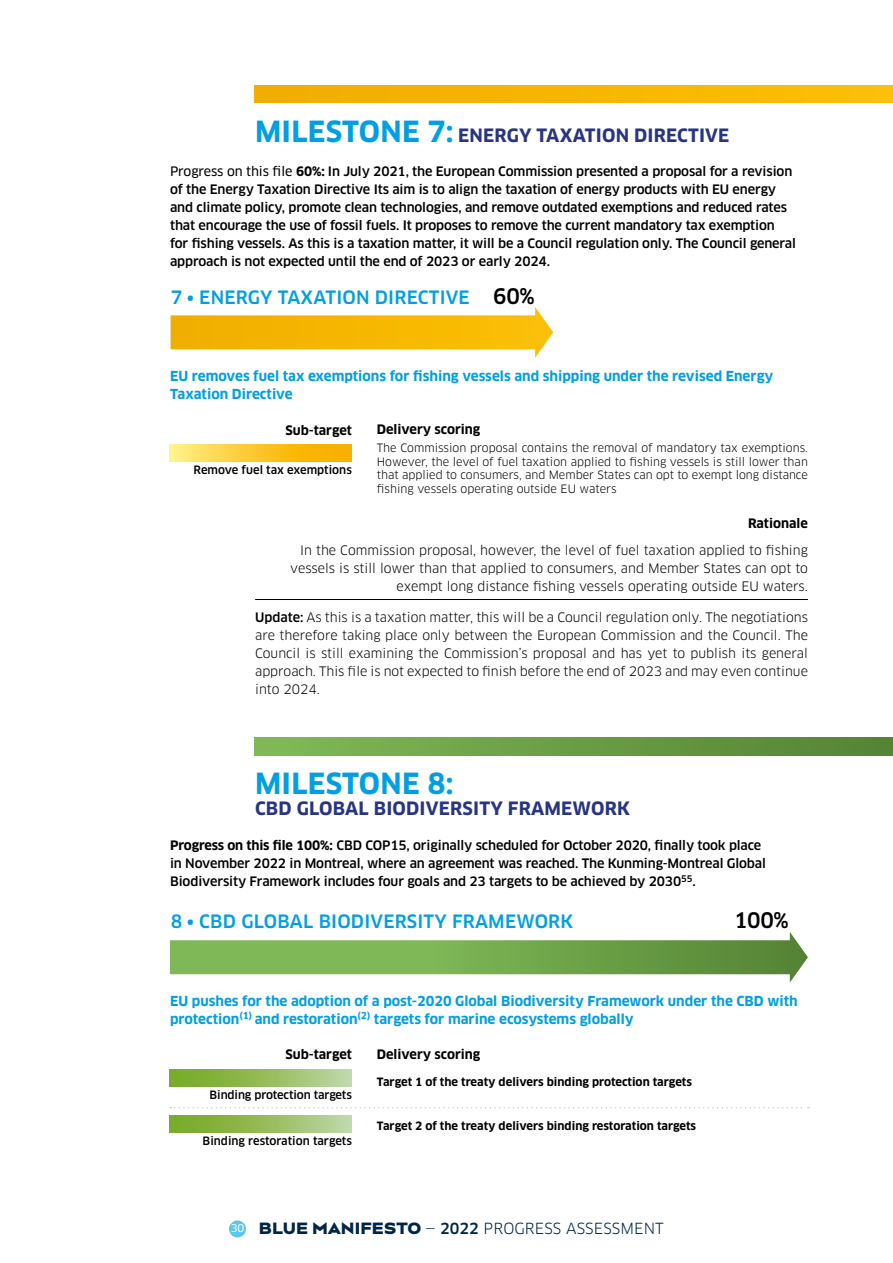
<style>
.page{position:relative;width:893px;height:1263px;background:#fff}
.page>*{position:absolute;margin:0;border:0;box-sizing:border-box;transform-origin:0 0}
.t1{font:700 28.5px "Clan OT";letter-spacing:.01em;color:#009fe3}
.t2{font:500 21px "Clan OT";color:#000}
.t3{font:700 18px "Clan OT";letter-spacing:.01em;color:#283583}
.t4{font:500 18px "Clan OT";letter-spacing:.01em;color:#009fe3}
.t5{font:15px "Clan OT";letter-spacing:.01em;color:#00254b}
.t6{font:700 13.5px/18px "Clan OT";color:#009fe3}
.t7{font:500 12.75px/18px "Clan OT";letter-spacing:-.01em;color:#000}
.t8{font:12.75px/18px "Clan OT";color:#000;text-align:right}
.t9{font:700 12.75px "Clan OT";color:#000}
.t10{font:11.25px/13.5px "Clan OT";color:#000;text-align:justify}
.t11{font:700 11.25px "Clan OT";color:#000}
.t12{font:500 11.25px "Clan OT";letter-spacing:-.01em;color:#000}
.s1{font-size:28.5px;color:#009fe3}
.s2{font-family:"Clan OT News";font-weight:400}
.s3{font-weight:700}
.s4{font-weight:500}
.s5{font-family:"Clan OT News";font-size:10.5px;color:#fff}
.s6{font-family:"Bw Aleta No 10 DEMO";font-weight:900}
</style>
<div class="page">
<div style="left:229px;top:1220px;width:17px;height:17px;background:#5bc5f2;border-radius:50%"></div>
<div style="left:255px;top:85px;width:638px;height:18px;background:#f6b600"></div>
<div style="left:255px;top:737px;width:638px;height:18px;background:linear-gradient(to right,#7fb957,#548335)"></div>
<svg style="left:171px;top:307px;width:382px;height:51px"></svg>
<svg style="left:170px;top:932px;width:638px;height:51px"></svg>
<svg style="left:170px;top:444px;width:182px;height:17px;background:#fcc830"></svg>
<hr style="left:255px;top:599px;width:553px;height:1px;background:#000">
<div style="left:170px;top:1069px;width:182px;height:17px;background:linear-gradient(to right,#71a61a,#bdd5a2)"></div>
<div style="left:170px;top:1116px;width:182px;height:17px;background:linear-gradient(to right,#71a61a,#bdd5a2)"></div>
<svg style="left:170px;top:1107px;width:639px;height:1px"></svg>
<h3 class="t3" style="left:255px;top:124px;width:476px"><span class="s1">MILESTONE 7:</span> ENERGY TAXATION DIRECTIVE</h3>
<p class="t7" style="left:170px;top:163px;width:627px"><span class="s2">Progress on this file</span> <span class="s3">60%:</span> In July 2021, the European Commission presented a proposal for a revision of the Energy Taxation Directive Its aim is to align the taxation of energy products with EU energy and climate policy, promote clean technologies, and remove outdated exemptions and reduced rates that encourage the use of fossil fuels. It proposes to remove the current mandatory tax exemption for fishing vessels. As this is a taxation matter, it will be a Council regulation only. The Council general approach is not expected until the end of 2023 or early 2024.</p>
<h3 class="t4" style="left:170px;top:286px;width:301px">7 • ENERGY TAXATION DIRECTIVE</h3>
<h2 class="t2" style="left:493px;top:284px;width:43px">60%</h2>
<p class="t6" style="left:170px;top:367px;width:605px">EU removes fuel tax exemptions for fishing vessels and shipping under the revised Energy<br>Taxation Directive</p>
<p class="t9" style="left:285px;top:422px;width:68px">Sub-target</p>
<p class="t9" style="left:377px;top:422px;width:105px">Delivery scoring</p>
<p class="t10" style="left:377px;top:441px;width:433px">The Commission proposal contains the removal of mandatory tax exemptions.<br>However, the level of fuel taxation applied to fishing vessels is still lower than that applied to consumers, and Member States can opt to exempt long distance fishing vessels operating outside EU waters</p>
<p class="t9" style="left:748px;top:516px;width:61px">Rationale</p>
<p class="t8" style="left:290px;top:541px;width:519px">In the Commission proposal, however, the level of fuel taxation applied to fishing vessels is still lower than that applied to consumers, and Member States can opt to exempt long distance fishing vessels operating outside EU waters.</p>
<p class="t8" style="left:255px;top:608px;width:554px;text-align:justify"><span class="s4">Update:</span> As this is a taxation matter, this will be a Council regulation only. The negotiations are therefore taking place only between the European Commission and the Council. The Council is still examining the Commission’s proposal and has yet to publish its general approach. This file is not expected to finish before the end of 2023 and may even continue into 2024.</p>
<p class="t12" style="left:194px;top:464px;width:160px">Remove fuel tax exemptions</p>
<h1 class="t1" style="left:255px;top:767px;width:200px">MILESTONE 8:</h1>
<h3 class="t3" style="left:255px;top:798px;width:377px">CBD GLOBAL BIODIVERSITY FRAMEWORK</h3>
<p class="t7" style="left:170px;top:837px;width:597px"><span class="s3">Progress on this file 100%:</span> CBD COP15, originally scheduled for October 2020, finally took place in November 2022 in Montreal, where an agreement was reached. The Kunming-Montreal Global<br>Biodiversity Framework includes four goals and 23 targets to be achieved by 2030<sup>55</sup>.</p>
<h3 class="t4" style="left:170px;top:911px;width:405px">8 • CBD GLOBAL BIODIVERSITY FRAMEWORK</h3>
<h2 class="t2" style="left:734px;top:908px;width:56px">100%</h2>
<p class="t6" style="left:170px;top:992px;width:629px">EU pushes for the adoption of a post-2020 Global Biodiversity Framework under the CBD with protection<sup>(1)</sup> and restoration<sup>(2)</sup> targets for marine ecosystems globally</p>
<p class="t9" style="left:285px;top:1047px;width:68px">Sub-target</p>
<p class="t9" style="left:377px;top:1047px;width:105px">Delivery scoring</p>
<p class="t11" style="left:377px;top:1075px;width:317px">Target 1 of the treaty delivers binding protection targets</p>
<p class="t11" style="left:377px;top:1119px;width:321px">Target 2 of the treaty delivers binding restoration targets</p>
<p class="t12" style="left:203px;top:1134px;width:151px">Binding restoration targets</p>
<p class="t12" style="left:210px;top:1088px;width:144px">Binding protection targets</p>
<p class="t5" style="left:231px;top:1220px;width:435px"><span class="s5">30</span> <span class="s6">BLUE MANIFESTO</span> — <span class="s4">2022</span> PROGRESS ASSESSMENT</p>
</div>
